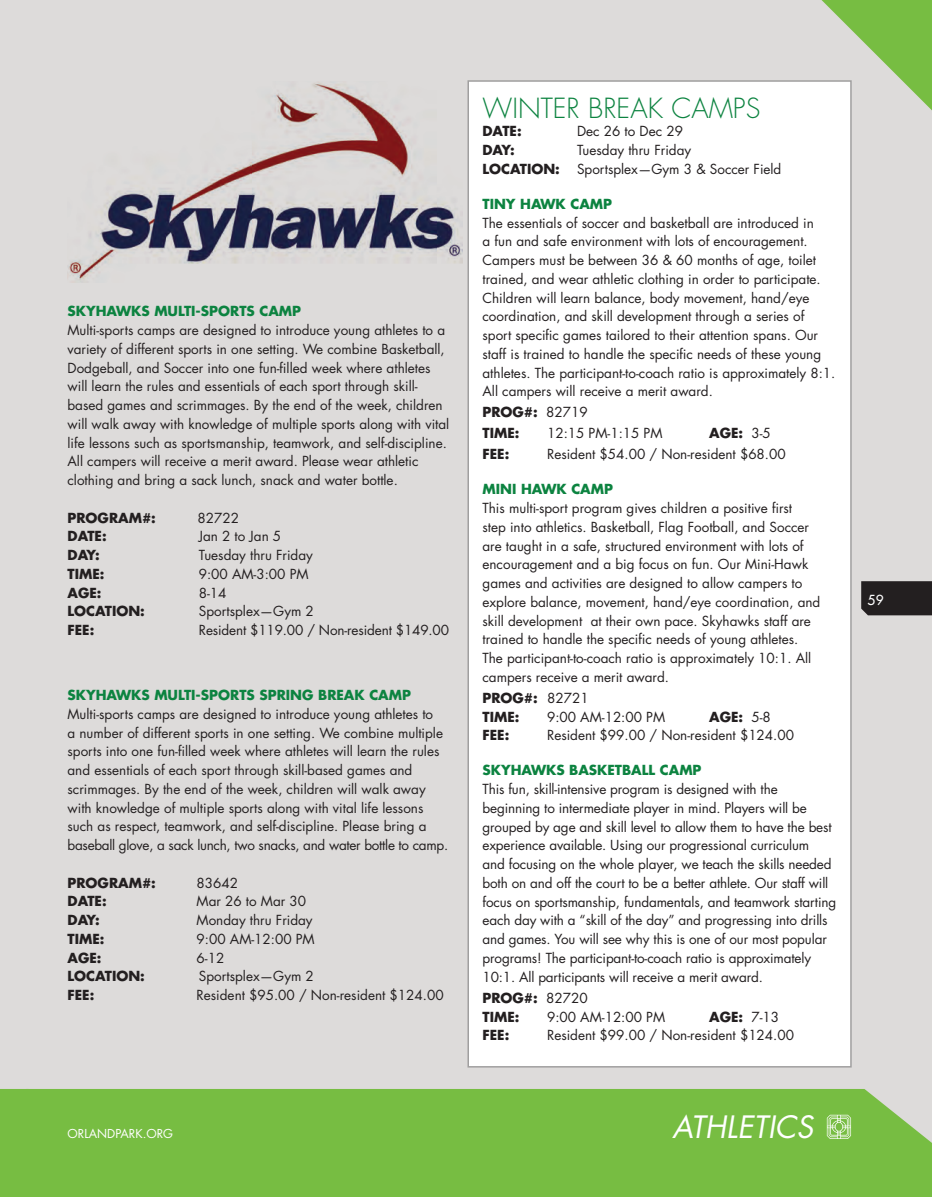
<style>
.page{position:relative;width:932px;height:1197px;background:#fff}
.page>*{position:absolute;margin:0;border:0;box-sizing:border-box;transform-origin:0 0}
.t1{font:italic 30px "Futura Std";color:#fff}
.t2{font:300 27px "Futura Std";color:#0c8340}
.t3{font:13.5px/18.8px "Futura Std";color:#231f20}
.t4{font:700 13.5px/18.8px "Futura Std";color:#231f20}
.t5{font:700 13.5px "Futura Std";color:#0c8340}
.t6{font:500 13.5px "Futura Std";color:#fff}
.t7{font:12px "Futura Std";color:#fff}
.s1{font-weight:400}
</style>
<div class="page">
<div style="left:27px;top:0;width:905px;height:1182px;background:#dddbda"></div>
<div style="left:0;top:0;width:26px;height:1182px;background:#dddbda"></div>
<div style="left:28px;top:1089px;width:904px;height:108px;background:#77bd42"></div>
<div style="left:0;top:1089px;width:28px;height:108px;background:#77bd42"></div>
<div style="left:861px;top:581px;width:71px;height:34px;background:#231f20"></div>
<svg style="left:821px;top:0;width:111px;height:112px"></svg>
<svg style="left:826px;top:1114px;width:25px;height:25px"></svg>
<img style="left:68px;top:82px;width:394px;height:200px">
<div style="left:468px;top:81px;width:382px;height:986px;background:#fff"></div>
<div style="left:467px;top:80px;width:384px;height:987px;border:2px solid #a09f9f"></div>
<p class="t5" style="left:68px;top:302px;width:235px">SKYHAWKS MULTI-SPORTS CAMP</p>
<p class="t3" style="left:68px;top:321px;width:383px">Multi-sports camps are designed to introduce young athletes to a variety of different sports in one setting. We combine Basketball, Dodgeball, and Soccer into one fun-filled week where athletes will learn the rules and essentials of each sport through skill&shy;based games and scrimmages. By the end of the week, children will walk away with knowledge of multiple sports along with vital life lessons such as sportsmanship, teamwork, and self-discipline.<br>All campers will receive a merit award. Please wear athletic clothing and bring a sack lunch, snack and water bottle.</p>
<p class="t4" style="left:68px;top:508px;width:90px">PROGRAM#:</p>
<p class="t3" style="left:198px;top:508px;width:43px">82722</p>
<p class="t4" style="left:68px;top:527px;width:41px">DATE:</p>
<p class="t3" style="left:199px;top:527px;width:84px">Jan 2 to Jan 5</p>
<p class="t4" style="left:68px;top:545px;width:34px">DAY:</p>
<p class="t3" style="left:199px;top:546px;width:116px">Tuesday thru Friday</p>
<p class="t4" style="left:68px;top:564px;width:38px">TIME:</p>
<p class="t3" style="left:199px;top:565px;width:111px">9:00 AM-3:00 PM</p>
<p class="t4" style="left:68px;top:583px;width:35px">AGE:</p>
<p class="t3" style="left:199px;top:583px;width:29px">8-14</p>
<p class="t4" style="left:68px;top:602px;width:79px">LOCATION:</p>
<p class="t3" style="left:199px;top:602px;width:117px">Sportsplex—Gym 2</p>
<p class="t4" style="left:68px;top:620px;width:28px">FEE:</p>
<p class="t3" style="left:199px;top:621px;width:252px">Resident $119.00 / Non-resident $149.00</p>
<p class="t5" style="left:68px;top:686px;width:345px">SKYHAWKS MULTI-SPORTS SPRING BREAK CAMP</p>
<p class="t3" style="left:68px;top:704px;width:382px">Multi-sports camps are designed to introduce young athletes to<br>a number of different sports in one setting. We combine multiple sports into one fun-filled week where athletes will learn the rules and essentials of each sport through skill-based games and scrimmages. By the end of the week, children will walk away with knowledge of multiple sports along with vital life lessons such as respect, teamwork, and self-discipline. Please bring a baseball glove, a sack lunch, two snacks, and water bottle to camp.</p>
<p class="t4" style="left:68px;top:873px;width:90px">PROGRAM#:</p>
<p class="t3" style="left:197px;top:873px;width:43px">83642</p>
<p class="t4" style="left:68px;top:891px;width:41px">DATE:</p>
<p class="t3" style="left:197px;top:892px;width:111px">Mar 26 to Mar 30</p>
<p class="t4" style="left:68px;top:910px;width:34px">DAY:</p>
<p class="t3" style="left:197px;top:911px;width:118px">Monday thru Friday</p>
<p class="t4" style="left:68px;top:929px;width:38px">TIME:</p>
<p class="t3" style="left:197px;top:929px;width:120px">9:00 AM-12:00 PM</p>
<p class="t4" style="left:68px;top:948px;width:35px">AGE:</p>
<p class="t3" style="left:196px;top:948px;width:29px">6-12</p>
<p class="t4" style="left:67px;top:966px;width:79px">LOCATION:</p>
<p class="t3" style="left:199px;top:967px;width:117px">Sportsplex—Gym 2</p>
<p class="t4" style="left:68px;top:985px;width:28px">FEE:</p>
<p class="t3" style="left:197px;top:986px;width:248px">Resident $95.00 / Non-resident $124.00</p>
<p class="t7" style="left:68px;top:1126px;width:107px">ORLANDPARK.ORG</p>
<h2 class="t2" style="left:482px;top:91px;width:279px">WINTER BREAK CAMPS</h2>
<p class="t4" style="left:482px;top:122px;width:41px">DATE:</p>
<p class="t3" style="left:577px;top:122px;width:107px">Dec 26 to Dec 29</p>
<p class="t4" style="left:482px;top:140px;width:34px">DAY:</p>
<p class="t3" style="left:577px;top:141px;width:116px">Tuesday thru Friday</p>
<p class="t4" style="left:482px;top:159px;width:79px">LOCATION:</p>
<p class="t3" style="left:577px;top:160px;width:206px">Sportsplex—Gym 3 &amp; Soccer Field</p>
<p class="t5" style="left:482px;top:195px;width:131px">TINY HAWK CAMP</p>
<p class="t3" style="left:482px;top:213px;width:354px">The essentials of soccer and basketball are introduced in<br>a fun and safe environment with lots of encouragement.<br>Campers must be between 36 &amp; 60 months of age, toilet trained, and wear athletic clothing in order to participate.<br>Children will learn balance, body movement, hand/eye coordination, and skill development through a series of sport specific games tailored to their attention spans. Our staff is trained to handle the specific needs of these young athletes. The participant-to-coach ratio is approximately 8:1.<br>All campers will receive a merit award.</p>
<p class="t4" style="left:482px;top:402px;width:107px;line-height:21px">PROG#: <span class="s1">82719<br></span>TIME:</p>
<p class="t3" style="left:547px;top:424px;width:117px">12:15 PM-1:15 PM</p>
<p class="t4" style="left:709px;top:424px;width:63px">AGE: <span class="s1">3-5</span></p>
<p class="t4" style="left:482px;top:445px;width:28px">FEE:</p>
<p class="t3" style="left:547px;top:445px;width:240px">Resident $54.00 / Non-resident $68.00</p>
<p class="t5" style="left:482px;top:480px;width:132px">MINI HAWK CAMP</p>
<p class="t3" style="left:482px;top:499px;width:339px">This multi-sport program gives children a positive first<br>step into athletics. Basketball, Flag Football, and Soccer are taught in a safe, structured environment with lots of encouragement and a big focus on fun. Our Mini-Hawk games and activities are designed to allow campers to explore balance, movement, hand/eye coordination, and skill development at their own pace. Skyhawks staff are trained to handle the specific needs of young athletes.<br>The participant-to-coach ratio is approximately 10:1. All campers receive a merit award.</p>
<p class="t4" style="left:482px;top:688px;width:108px">PROG#: <span class="s1">82721<br></span>TIME:</p>
<p class="t3" style="left:547px;top:707px;width:120px">9:00 AM-12:00 PM</p>
<p class="t4" style="left:709px;top:707px;width:63px">AGE: <span class="s1">5-8</span></p>
<p class="t4" style="left:482px;top:726px;width:28px">FEE:</p>
<p class="t3" style="left:547px;top:726px;width:248px">Resident $99.00 / Non-resident $124.00</p>
<p class="t5" style="left:482px;top:761px;width:220px">SKYHAWKS BASKETBALL CAMP</p>
<p class="t3" style="left:482px;top:780px;width:355px">This fun, skill-intensive program is designed with the beginning to intermediate player in mind. Players will be grouped by age and skill level to allow them to have the best experience available. Using our progressional curriculum<br>and focusing on the whole player, we teach the skills needed both on and off the court to be a better athlete. Our staff will focus on sportsmanship, fundamentals, and teamwork starting each day with a “skill of the day” and progressing into drills and games. You will see why this is one of our most popular programs! The participant-to-coach ratio is approximately 10:1. All participants will receive a merit award.</p>
<p class="t4" style="left:482px;top:988px;width:107px">PROG#: <span class="s1">82720<br></span>TIME:</p>
<p class="t3" style="left:547px;top:1007px;width:120px">9:00 AM-12:00 PM</p>
<p class="t4" style="left:709px;top:1007px;width:72px">AGE: <span class="s1">7-13</span></p>
<p class="t4" style="left:482px;top:1025px;width:28px">FEE:</p>
<p class="t3" style="left:547px;top:1026px;width:248px">Resident $99.00 / Non-resident $124.00</p>
<h1 class="t1" style="left:672px;top:1108px;width:142px">ATHLETICS</h1>
<p class="t6" style="left:867px;top:591px;width:18px">59</p>
</div>
